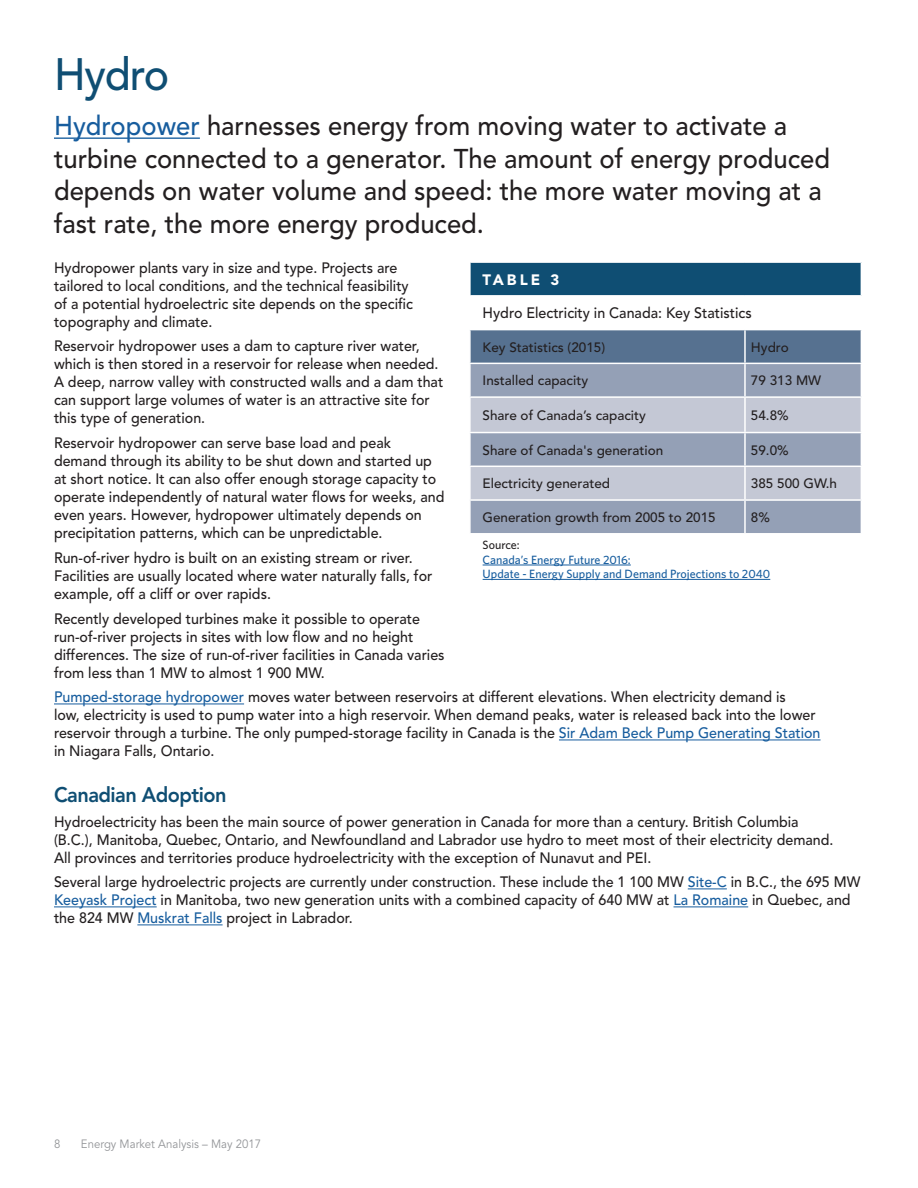
<style>
.page{position:relative;width:918px;height:1188px;background:#fff}
.page>*{position:absolute;margin:0;border:0;box-sizing:border-box;transform-origin:0 0}
.Head_1A{font:500 45px "Avenir LT Std";letter-spacing:-.025em;color:#0f4e73;scale:.95 1}
.Body_English_V1{font:500 27px/32.4px "Avenir LT Std";color:#231f20;scale:.95 1}
.Head_1A-2{font:800 21px "Avenir LT Std";letter-spacing:-.025em;color:#0f4e73;scale:.95 1}
.Body_English_V1-2{font:500 15px/18px "Avenir LT Std";color:#231f20;scale:.95 1}
.t1{font:900 15px "Avenir LT Std";letter-spacing:.2em;color:#fff}
.t2{font:500 13.5px "Avenir LT Std";color:#231f20}
.t3{font:500 12px/14.4px "Whitney";color:#175d9e}
.t4{font:12px "Avenir LT Std";color:#939598;scale:.95 1}
.s1{color:#175d9e}
.s2{color:#231f20}
</style>
<div class="page">
<hr style="left:54px;top:137px;width:146px;height:2px;background:#175d9e">
<hr style="left:54px;top:704px;width:190px;height:1px;background:#175d9e">
<hr style="left:559px;top:740px;width:262px;height:1px;background:#175d9e">
<hr style="left:688px;top:889px;width:39px;height:1px;background:#175d9e">
<hr style="left:54px;top:907px;width:103px;height:1px;background:#175d9e">
<hr style="left:674px;top:907px;width:74px;height:1px;background:#175d9e">
<hr style="left:137px;top:925px;width:86px;height:1px;background:#175d9e">
<div style="left:470px;top:262px;width:391px;height:34px;background:#0f4e73"></div>
<div style="left:471px;top:330px;width:390px;height:33px;background:#567190"></div>
<div style="left:471px;top:364px;width:390px;height:169px;background:#94a0b6"></div>
<svg style="left:471px;top:398px;width:390px;height:101px;background:#b5bbcb"></svg>
<hr style="left:469px;top:261px;width:276px;height:2px;background:#fff">
<hr style="left:469px;top:263px;width:2px;height:32px;background:#fff">
<hr style="left:745px;top:261px;width:117px;height:2px;background:#fff">
<hr style="left:469px;top:295px;width:276px;height:2px;background:#fff">
<hr style="left:745px;top:295px;width:117px;height:2px;background:#fff">
<hr style="left:744px;top:330px;width:2px;height:33px;background:#fff">
<hr style="left:744px;top:364px;width:2px;height:32px;background:#fff">
<hr style="left:469px;top:396px;width:276px;height:2px;background:#fff">
<hr style="left:745px;top:396px;width:117px;height:2px;background:#fff">
<hr style="left:744px;top:398px;width:2px;height:34px;background:#fff">
<hr style="left:469px;top:432px;width:276px;height:1px;background:#fff">
<hr style="left:745px;top:432px;width:117px;height:1px;background:#fff">
<hr style="left:744px;top:433px;width:2px;height:33px;background:#fff">
<hr style="left:469px;top:466px;width:276px;height:1px;background:#fff">
<hr style="left:745px;top:466px;width:117px;height:1px;background:#fff">
<hr style="left:744px;top:467px;width:2px;height:32px;background:#fff">
<hr style="left:469px;top:499px;width:276px;height:2px;background:#fff">
<hr style="left:745px;top:499px;width:117px;height:2px;background:#fff">
<hr style="left:744px;top:501px;width:2px;height:32px;background:#fff">
<hr style="left:483px;top:565px;width:148px;height:1px;background:#175d9e">
<hr style="left:483px;top:579px;width:287px;height:1px;background:#175d9e">
<p class="Head_1A" style="left:54px;top:48px;width:123px">Hydro</p>
<p class="Body_English_V1" style="left:54px;top:111px;width:818px"><span class="s1">Hydropower</span> harnesses energy from moving water to activate a turbine connected to a generator. The amount of energy produced depends on water volume and speed: the more water moving at a fast rate, the more energy produced.</p>
<p class="Body_English_V1-2" style="left:54px;top:259px;width:379px">Hydropower plants vary in size and type. Projects are tailored to local conditions, and the technical feasibility of a potential hydroelectric site depends on the specific topography and climate.</p>
<p class="Body_English_V1-2" style="left:54px;top:338px;width:411px">Reservoir hydropower uses a dam to capture river water, which is then stored in a reservoir for release when needed.<br>A deep, narrow valley with constructed walls and a dam that can support large volumes of water is an attractive site for this type of generation.</p>
<p class="Body_English_V1-2" style="left:54px;top:434px;width:412px">Reservoir hydropower can serve base load and peak demand through its ability to be shut down and started up at short notice. It can also offer enough storage capacity to operate independently of natural water flows for weeks, and even years. However, hydropower ultimately depends on precipitation patterns, which can be unpredictable.</p>
<p class="Body_English_V1-2" style="left:54px;top:549px;width:400px">Run-of-river hydro is built on an existing stream or river.<br>Facilities are usually located where water naturally falls, for example, off a cliff or over rapids.</p>
<p class="Body_English_V1-2" style="left:54px;top:610px;width:413px">Recently developed turbines make it possible to operate run-of-river projects in sites with low flow and no height differences. The size of run-of-river facilities in Canada varies from less than 1 MW to almost 1 900 MW.</p>
<p class="Body_English_V1-2" style="left:54px;top:689px;width:808px"><span class="s1">Pumped-storage hydropower</span> moves water between reservoirs at different elevations. When electricity demand is<br>low, electricity is used to pump water into a high reservoir. When demand peaks, water is released back into the lower reservoir through a turbine. The only pumped-storage facility in Canada is the <span class="s1">Sir Adam Beck Pump Generating Station </span>in Niagara Falls, Ontario.</p>
<p class="Head_1A-2" style="left:54px;top:782px;width:183px">Canadian Adoption</p>
<p class="Body_English_V1-2" style="left:54px;top:813px;width:822px">Hydroelectricity has been the main source of power generation in Canada for more than a century. British Columbia (B.C.), Manitoba, Quebec, Ontario, and Newfoundland and Labrador use hydro to meet most of their electricity demand.<br>All provinces and territories produce hydroelectricity with the exception of Nunavut and PEI.</p>
<p class="Body_English_V1-2" style="left:54px;top:874px;width:850px">Several large hydroelectric projects are currently under construction. These include the 1 100 MW <span class="s1">Site-C</span> in B.C., the 695 MW<br><span class="s1">Keeyask Project</span> in Manitoba, two new generation units with a combined capacity of 640 MW at <span class="s1">La Romaine</span> in Quebec, and the 824 MW <span class="s1">Muskrat Falls</span> project in Labrador.</p>
<p class="t1" style="left:483px;top:270px;width:78px">TABLE 3</p>
<p class="Body_English_V1-2" style="left:483px;top:305px;width:285px">Hydro Electricity in Canada: Key Statistics</p>
<p class="t2" style="left:483px;top:339px;width:124px">Key Statistics (2015)</p>
<p class="t2" style="left:751px;top:339px;width:39px">Hydro</p>
<p class="t2" style="left:483px;top:373px;width:107px">Installed capacity</p>
<p class="t2" style="left:751px;top:373px;width:72px">79 313 MW</p>
<p class="t2" style="left:483px;top:407px;width:165px">Share of Canada’s capacity</p>
<p class="t2" style="left:751px;top:407px;width:39px">54.8%</p>
<p class="t2" style="left:483px;top:442px;width:182px">Share of Canada's generation</p>
<p class="t2" style="left:751px;top:442px;width:39px">59.0%</p>
<p class="t2" style="left:483px;top:476px;width:129px">Electricity generated</p>
<p class="t2" style="left:751px;top:476px;width:88px">385 500 GW.h</p>
<p class="t2" style="left:483px;top:510px;width:235px">Generation growth from 2005 to 2015</p>
<p class="t2" style="left:751px;top:510px;width:21px">8%</p>
<p class="t3" style="left:483px;top:538px;width:289px"><span class="s2">Source:<br></span>Canada’s Energy Future 2016:<br>Update - Energy Supply and Demand Projections to 2040</p>
<p class="t4" style="left:54px;top:1137px;width:8px">8</p>
<p class="t4" style="left:81px;top:1137px;width:191px">Energy Market Analysis – May 2017</p>
</div>
